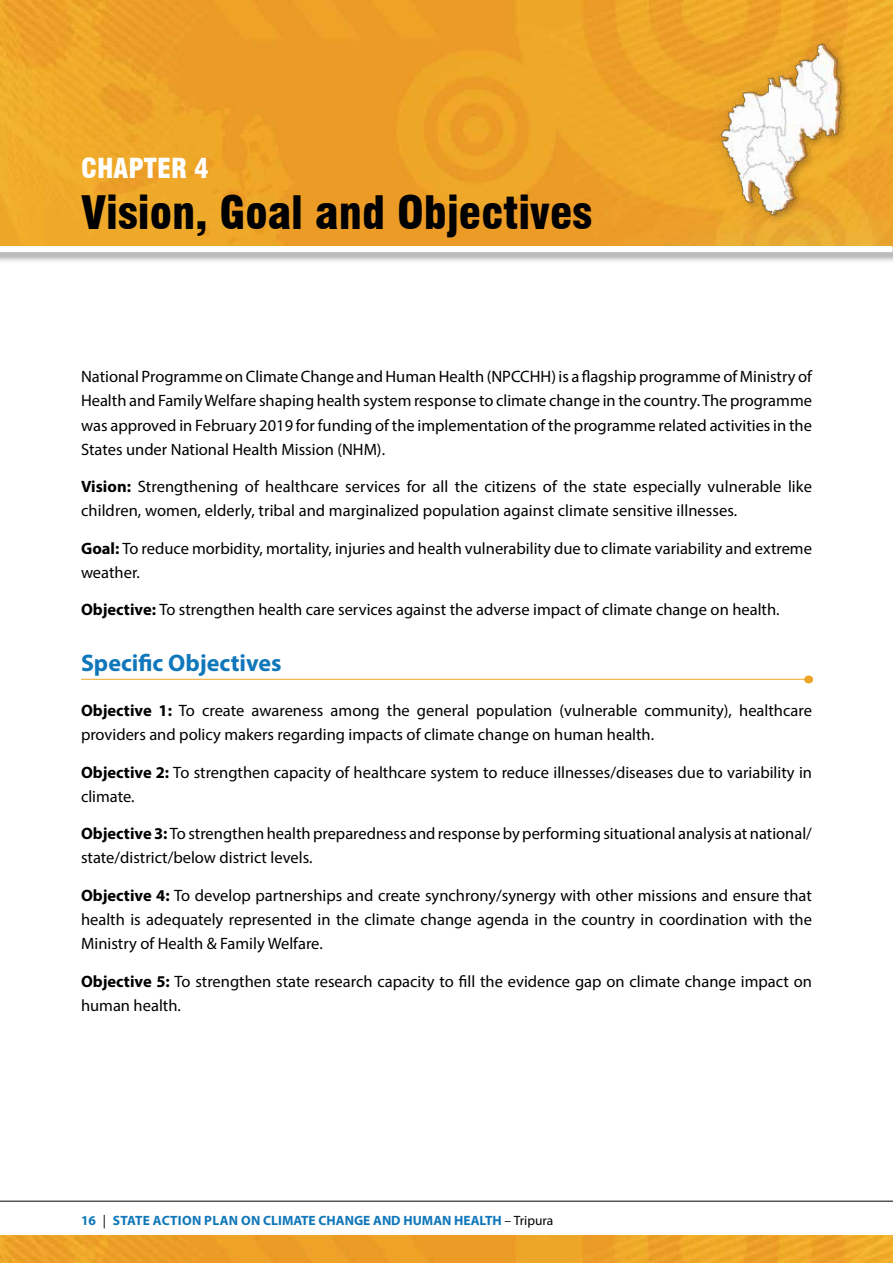
<style>
.page{position:relative;width:893px;height:1263px;background:#fff}
.page>*{position:absolute;margin:0;border:0;box-sizing:border-box;transform-origin:0 0}
.t1{font:900 condensed 45px "Swiss 721 BT";color:#000}
.t2{font:900 condensed 27px "Swiss 721 BT";color:#fff}
.t3{font:700 24px "Myriad Pro";color:#0f77ba}
.t4{font:16.5px/24px "Myriad Pro";color:#000}
.t5{font:700 13.5px "Myriad Pro";color:#0f77ba}
.s1{font-weight:700}
.s2{font-weight:400;color:#000}
</style>
<div class="page">
<img style="left:0;top:1236px;width:893px;height:27px">
<hr style="left:0;top:1201px;width:893px;height:1px;background:#000">
<img style="left:0;top:0;width:892px;height:246px">
<div style="left:0;top:246px;width:893px;height:18px;background:#000;opacity:.4"></div>
<div style="left:0;top:246px;width:892px;height:6px;background:#fff"></div>
<img style="left:683px;top:38px;width:200px;height:184px">
<hr style="left:81px;top:679px;width:731px;height:1px;background:#eea629">
<h2 class="t2" style="left:81px;top:152px;width:129px">Chapter 4</h2>
<h1 class="t1" style="left:81px;top:185px;width:513px">Vision, Goal and Objectives</h1>
<p class="t4" style="left:81px;top:365px;width:732px;text-align:justify">National Programme on Climate Change and Human Health (NPCCHH) is a flagship programme of Ministry of Health and Family Welfare shaping health system response to climate change in the country. The programme was approved in February 2019 for funding of the implementation of the programme related activities in the States under National Health Mission (NHM).</p>
<p class="t4" style="left:81px;top:474px;width:732px"><span class="s1">Vision:</span> Strengthening of healthcare services for all the citizens of the state especially vulnerable like children, women, elderly, tribal and marginalized population against climate sensitive illnesses.</p>
<p class="t4" style="left:81px;top:536px;width:732px"><span class="s1">Goal:</span> To reduce morbidity, mortality, injuries and health vulnerability due to climate variability and extreme weather.</p>
<p class="t4" style="left:81px;top:597px;width:700px"><span class="s1">Objective:</span> To strengthen health care services against the adverse impact of climate change on health.</p>
<h3 class="t3" style="left:81px;top:647px;width:202px">Specific Objectives</h3>
<p class="t4" style="left:81px;top:699px;width:732px"><span class="s1">Objective 1:</span> To create awareness among the general population (vulnerable community), healthcare providers and policy makers regarding impacts of climate change on human health.</p>
<p class="t4" style="left:81px;top:760px;width:732px"><span class="s1">Objective 2:</span> To strengthen capacity of healthcare system to reduce illnesses/diseases due to variability in climate.</p>
<p class="t4" style="left:81px;top:822px;width:732px"><span class="s1">Objective 3:</span> To strengthen health preparedness and response by performing situational analysis at national/ state/district/below district levels.</p>
<p class="t4" style="left:81px;top:883px;width:732px;text-align:justify"><span class="s1">Objective 4:</span> To develop partnerships and create synchrony/synergy with other missions and ensure that health is adequately represented in the climate change agenda in the country in coordination with the Ministry of Health &amp; Family Welfare.</p>
<p class="t4" style="left:81px;top:969px;width:732px"><span class="s1">Objective 5:</span> To strengthen state research capacity to fill the evidence gap on climate change impact on human health.</p>
<p class="t5" style="left:81px;top:1211px;width:474px">16 <span class="s2">|</span> State Action Plan on CLIMATE CHANGE AND HUMAN HEALTH <span class="s2">– Tripura</span></p>
</div>
